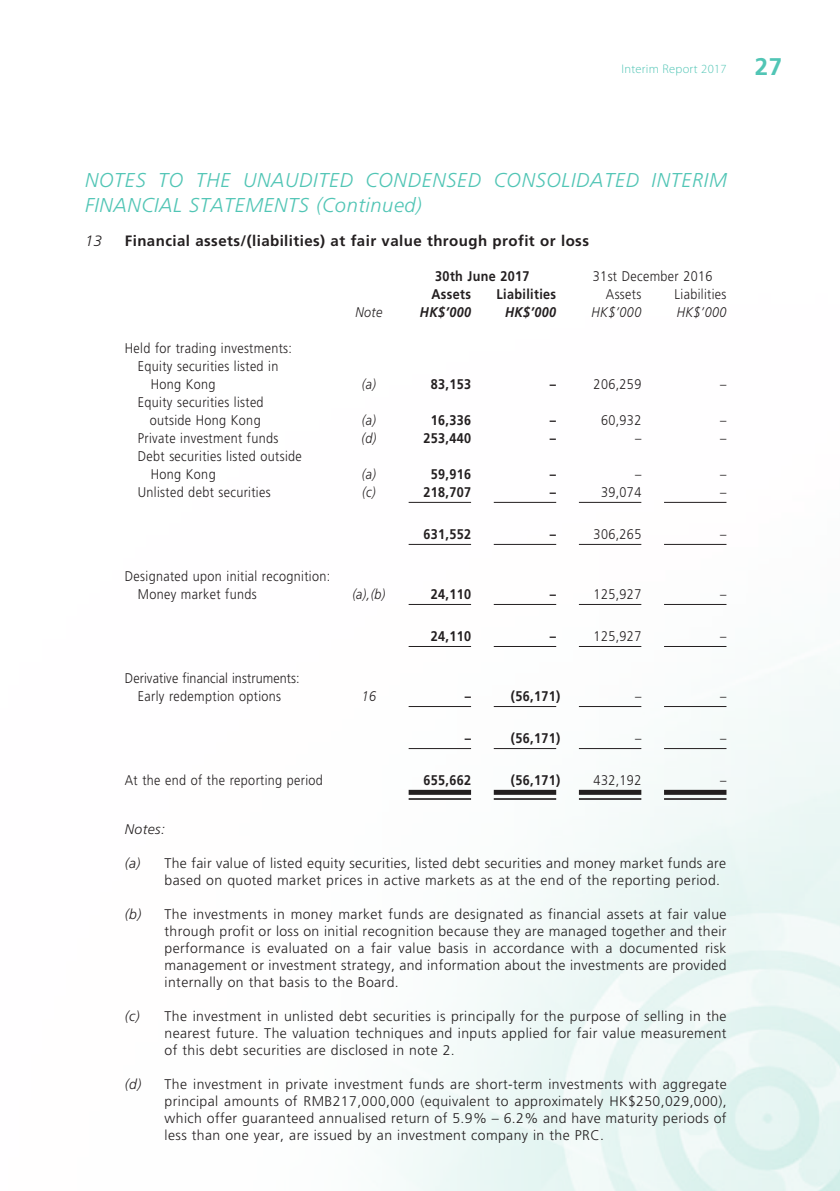
<style>
.page{position:relative;width:840px;height:1191px;background:#fff}
.page>*{position:absolute;margin:0;border:0;box-sizing:border-box;transform-origin:0 0}
.t1{font:italic 300 20px/25px "Frutiger LT Std";letter-spacing:.035em;color:#51c5b5}
.t2{font:700 15px "Frutiger LT Std";letter-spacing:.03em;color:#231f20}
.t3{font:italic 300 15px "Frutiger LT Std";color:#231f20}
.t4{font:300 14px/17px "Frutiger LT Std";letter-spacing:.03em;color:#231f20;text-align:justify}
.t5{font:300 14px/18px "Frutiger LT Std";letter-spacing:.03em;color:#231f20;scale:.9 1}
.t6{font:700 14px "Frutiger LT Std";letter-spacing:.03em;color:#231f20;scale:.9 1}
.t7{font:300 14px/18px "Frutiger LT Std";letter-spacing:.01em;color:#231f20;text-align:center;scale:.9 1}
.t8{font:italic 300 14px "Frutiger LT Std";letter-spacing:.03em;color:#231f20;scale:.9 1}
.t9{font:italic 700 14px "Frutiger LT Std";letter-spacing:.03em;color:#231f20;scale:.9 1}
.t10{font:italic 300 14px "Frutiger LT Std";letter-spacing:.03em;color:#231f20}
.t11{font:300 12.4px "Myriad Pro";letter-spacing:.02em;color:#51c5b5}
.s1{font-family:"Frutiger LT Std";font-weight:700;font-size:24px}
.s2{font-style:italic}
</style>
<div class="page">
<hr style="left:408px;top:502px;width:63px;height:1px;background:#231f20">
<hr style="left:493px;top:502px;width:63px;height:1px;background:#231f20">
<hr style="left:578px;top:502px;width:63px;height:1px;background:#231f20">
<hr style="left:663px;top:502px;width:63px;height:1px;background:#231f20">
<hr style="left:408px;top:544px;width:63px;height:1px;background:#231f20">
<hr style="left:493px;top:544px;width:63px;height:1px;background:#231f20">
<hr style="left:578px;top:544px;width:63px;height:1px;background:#231f20">
<hr style="left:663px;top:544px;width:63px;height:1px;background:#231f20">
<hr style="left:408px;top:604px;width:63px;height:1px;background:#231f20">
<hr style="left:493px;top:604px;width:63px;height:1px;background:#231f20">
<hr style="left:578px;top:604px;width:63px;height:1px;background:#231f20">
<hr style="left:663px;top:604px;width:63px;height:1px;background:#231f20">
<hr style="left:408px;top:646px;width:63px;height:1px;background:#231f20">
<hr style="left:493px;top:646px;width:63px;height:1px;background:#231f20">
<hr style="left:578px;top:646px;width:63px;height:1px;background:#231f20">
<hr style="left:663px;top:646px;width:63px;height:1px;background:#231f20">
<hr style="left:408px;top:706px;width:63px;height:1px;background:#231f20">
<hr style="left:493px;top:706px;width:63px;height:1px;background:#231f20">
<hr style="left:578px;top:706px;width:63px;height:1px;background:#231f20">
<hr style="left:663px;top:706px;width:63px;height:1px;background:#231f20">
<hr style="left:408px;top:748px;width:63px;height:1px;background:#231f20">
<hr style="left:493px;top:748px;width:63px;height:1px;background:#231f20">
<hr style="left:578px;top:748px;width:63px;height:1px;background:#231f20">
<hr style="left:663px;top:748px;width:63px;height:1px;background:#231f20">
<div style="left:408px;top:790px;width:63px;height:5px;background:#231f20"></div>
<hr style="left:408px;top:798px;width:63px;height:2px;background:#231f20">
<div style="left:493px;top:790px;width:63px;height:5px;background:#231f20"></div>
<hr style="left:493px;top:798px;width:63px;height:2px;background:#231f20">
<div style="left:578px;top:790px;width:63px;height:5px;background:#231f20"></div>
<hr style="left:578px;top:798px;width:63px;height:2px;background:#231f20">
<div style="left:663px;top:790px;width:63px;height:5px;background:#231f20"></div>
<hr style="left:663px;top:798px;width:63px;height:2px;background:#231f20">
<p class="t11" style="left:621px;top:62px;width:162px">Interim Report 2017 <span class="s1">27</span></p>
<h1 class="t1" style="left:85px;top:168px;width:643px">NOTES TO THE UNAUDITED CONDENSED CONSOLIDATED INTERIM<br>FINANCIAL STATEMENTS (Continued)</h1>
<p class="t3" style="left:85px;top:232px;width:19px">13</p>
<p class="t2" style="left:125px;top:232px;width:465px">Financial assets/(liabilities) at fair value through profit or loss</p>
<p class="t6" style="left:435px;top:268px;width:106px">30th June 2017</p>
<p class="t5" style="left:592px;top:267px;width:134px">31st December 2016</p>
<p class="t6" style="left:431px;top:286px;width:45px">Assets</p>
<p class="t6" style="left:496px;top:286px;width:68px">Liabilities</p>
<p class="t5" style="left:605px;top:285px;width:41px">Assets</p>
<p class="t5" style="left:674px;top:285px;width:59px">Liabilities</p>
<p class="t8" style="left:355px;top:304px;width:31px">Note</p>
<p class="t9" style="left:419px;top:304px;width:58px">HK$’000</p>
<p class="t9" style="left:504px;top:304px;width:58px">HK$’000</p>
<p class="t8" style="left:591px;top:304px;width:57px">HK$’000</p>
<p class="t8" style="left:676px;top:304px;width:57px">HK$’000</p>
<p class="t5" style="left:125px;top:339px;width:187px">Held for trading investments:</p>
<p class="t5" style="left:138px;top:357px;width:158px">Equity securities listed in</p>
<p class="t5" style="left:151px;top:375px;width:74px">Hong Kong</p>
<p class="t8" style="left:361px;top:376px;width:17px">(a)</p>
<p class="t6" style="left:430px;top:376px;width:46px">83,153</p>
<p class="t6" style="left:549px;top:376px;width:8px">–</p>
<p class="t5" style="left:593px;top:375px;width:54px">206,259</p>
<p class="t5" style="left:719px;top:375px;width:8px">–</p>
<p class="t5" style="left:138px;top:393px;width:141px;text-align:right">Equity securities listed outside Hong Kong</p>
<p class="t8" style="left:362px;top:412px;width:17px">(a)</p>
<p class="t6" style="left:430px;top:412px;width:46px">16,336</p>
<p class="t6" style="left:549px;top:412px;width:9px">–</p>
<p class="t5" style="left:600px;top:411px;width:46px">60,932</p>
<p class="t5" style="left:719px;top:411px;width:8px">–</p>
<p class="t5" style="left:138px;top:429px;width:158px">Private investment funds</p>
<p class="t8" style="left:361px;top:430px;width:18px">(d)</p>
<p class="t6" style="left:423px;top:430px;width:54px">253,440</p>
<p class="t6" style="left:549px;top:430px;width:8px">–</p>
<p class="t5" style="left:634px;top:429px;width:9px">–</p>
<p class="t5" style="left:719px;top:429px;width:8px">–</p>
<p class="t5" style="left:151px;top:447px;width:169px;text-indent:-13px">Debt securities listed outside<br>Hong Kong</p>
<p class="t8" style="left:362px;top:466px;width:17px">(a)</p>
<p class="t6" style="left:430px;top:466px;width:46px">59,916</p>
<p class="t6" style="left:549px;top:466px;width:8px">–</p>
<p class="t5" style="left:634px;top:465px;width:9px">–</p>
<p class="t5" style="left:719px;top:465px;width:8px">–</p>
<p class="t5" style="left:138px;top:483px;width:149px">Unlisted debt securities</p>
<p class="t8" style="left:362px;top:484px;width:16px">(c)</p>
<p class="t6" style="left:423px;top:484px;width:54px">218,707</p>
<p class="t6" style="left:549px;top:484px;width:8px">–</p>
<p class="t5" style="left:600px;top:483px;width:46px">39,074</p>
<p class="t5" style="left:719px;top:483px;width:8px">–</p>
<p class="t6" style="left:423px;top:526px;width:54px">631,552</p>
<p class="t6" style="left:549px;top:526px;width:8px">–</p>
<p class="t5" style="left:593px;top:525px;width:54px">306,265</p>
<p class="t5" style="left:719px;top:525px;width:8px">–</p>
<p class="t5" style="left:138px;top:567px;width:215px;text-indent:-13px">Designated upon initial recognition:<br>Money market funds</p>
<p class="t8" style="left:352px;top:586px;width:38px">(a),(b)</p>
<p class="t6" style="left:430px;top:586px;width:46px">24,110</p>
<p class="t6" style="left:549px;top:586px;width:8px">–</p>
<p class="t5" style="left:593px;top:585px;width:54px">125,927</p>
<p class="t5" style="left:719px;top:585px;width:9px">–</p>
<p class="t6" style="left:430px;top:628px;width:46px">24,110</p>
<p class="t6" style="left:549px;top:628px;width:8px">–</p>
<p class="t5" style="left:593px;top:627px;width:54px">125,927</p>
<p class="t5" style="left:719px;top:627px;width:8px">–</p>
<p class="t7" style="left:125px;top:669px;width:196px">Derivative financial instruments:<br>Early redemption options</p>
<p class="t8" style="left:361px;top:688px;width:17px">16</p>
<p class="t6" style="left:464px;top:688px;width:8px">–</p>
<p class="t6" style="left:510px;top:688px;width:56px">(56,171)</p>
<p class="t5" style="left:634px;top:687px;width:9px">–</p>
<p class="t5" style="left:719px;top:687px;width:8px">–</p>
<p class="t6" style="left:464px;top:730px;width:9px">–</p>
<p class="t6" style="left:510px;top:730px;width:56px">(56,171)</p>
<p class="t5" style="left:634px;top:729px;width:8px">–</p>
<p class="t5" style="left:719px;top:729px;width:8px">–</p>
<p class="t5" style="left:125px;top:771px;width:221px">At the end of the reporting period</p>
<p class="t6" style="left:423px;top:772px;width:54px">655,662</p>
<p class="t6" style="left:510px;top:772px;width:56px">(56,171)</p>
<p class="t5" style="left:593px;top:771px;width:54px">432,192</p>
<p class="t5" style="left:719px;top:771px;width:8px">–</p>
<p class="t10" style="left:125px;top:821px;width:42px">Notes:</p>
<p class="t4" style="left:164px;top:854px;width:562px;text-indent:-40px"><span class="s2">(a)</span> The fair value of listed equity securities, listed debt securities and money market funds are based on quoted market prices in active markets as at the end of the reporting period.</p>
<p class="t4" style="left:164px;top:905px;width:563px;text-indent:-40px"><span class="s2">(b)</span> The investments in money market funds are designated as financial assets at fair value through profit or loss on initial recognition because they are managed together and their performance is evaluated on a fair value basis in accordance with a documented risk management or investment strategy, and information about the investments are provided internally on that basis to the Board.</p>
<p class="t4" style="left:164px;top:1007px;width:563px;text-indent:-40px"><span class="s2">(c)</span> The investment in unlisted debt securities is principally for the purpose of selling in the nearest future. The valuation techniques and inputs applied for fair value measurement of this debt securities are disclosed in note 2.</p>
<p class="t4" style="left:164px;top:1075px;width:563px;text-indent:-40px"><span class="s2">(d)</span> The investment in private investment funds are short-term investments with aggregate principal amounts of RMB217,000,000 (equivalent to approximately HK$250,029,000), which offer guaranteed annualised return of 5.9% – 6.2% and have maturity periods of less than one year, are issued by an investment company in the PRC.</p>
</div>
